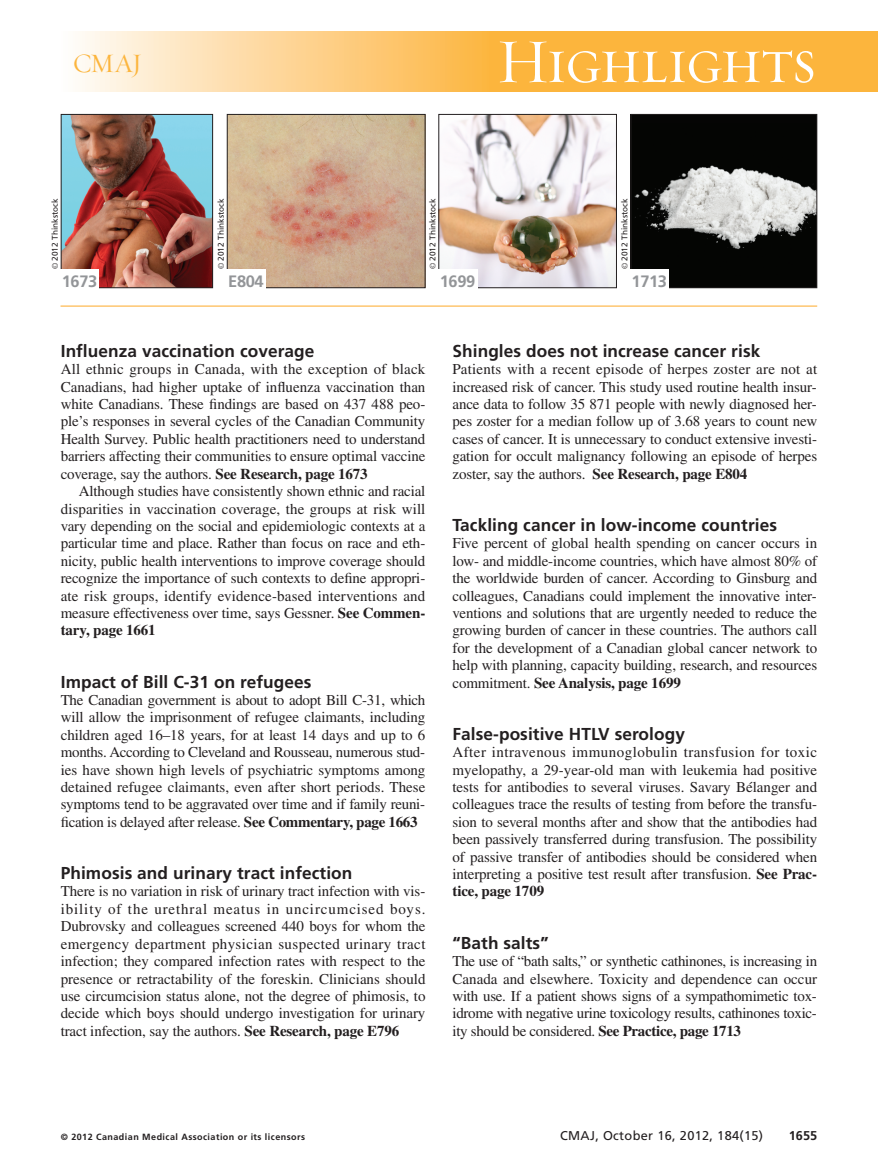
<style>
.page{position:relative;width:878px;height:1175px;background:#fff}
.page>*{position:absolute;margin:0;border:0;box-sizing:border-box;transform-origin:0 0}
.t1{font:63px "Requiem Display HTF Small Caps";letter-spacing:-.03em;color:#fff}
.t2{font:27px "Requiem Display HTF Roman";color:#fcb53d}
.t3{font:700 17.25px "Frutiger LT Std";letter-spacing:.005em;color:#231f20}
.t4{font:700 16.5px "Frutiger LT Std";letter-spacing:-.025em;color:#939598}
.t5{font:15px/17.4px "Times LT Std";letter-spacing:-.01em;color:#231f20;text-align:justify}
.t6{font:12.75px "Frutiger LT Std";letter-spacing:.025em;color:#231f20}
.t7{font:700 12.75px "Frutiger LT Std";color:#231f20}
.t8{font:700 9px "Frutiger LT Std";letter-spacing:.05em;color:#231f20}
.t9{font:8.25px "Frutiger LT Std";color:#231f20}
.s1{font-family:"Times"}
.s2{font-weight:700}
</style>
<div class="page">
<div style="left:467px;top:32px;width:411px;height:60px;background:#fcb53d"></div>
<div style="left:61px;top:32px;width:427px;height:60px;background:linear-gradient(to right,#fefcf9,#fdb542)"></div>
<hr style="left:60px;top:305px;width:757px;height:2px;background:#fec670">
<img style="left:63px;top:116px;width:148px;height:170px">
<div style="left:61px;top:114px;width:152px;height:174px;border:1px solid #231f20"></div>
<div style="left:60px;top:269px;width:39px;height:28px;background:#fff"></div>
<img style="left:229px;top:116px;width:194px;height:170px">
<div style="left:227px;top:114px;width:198px;height:174px;border:1px solid #231f20"></div>
<div style="left:226px;top:269px;width:40px;height:28px;background:#fff"></div>
<img style="left:440px;top:116px;width:175px;height:170px">
<div style="left:438px;top:114px;width:179px;height:174px;border:1px solid #231f20"></div>
<div style="left:438px;top:269px;width:39px;height:28px;background:#fff"></div>
<img style="left:632px;top:116px;width:183px;height:170px">
<div style="left:630px;top:114px;width:187px;height:174px;border:1px solid #231f20"></div>
<div style="left:630px;top:269px;width:38px;height:28px;background:#fff"></div>
<h2 class="t2" style="left:73px;top:47px;width:71px">CMAJ</h2>
<p class="t9" style="left:52px;top:269px;width:72px;rotate:-90deg"><span class="s1">©</span> 2012 Thinkstock</p>
<p class="t4" style="left:62px;top:275px;width:37px">1673</p>
<p class="t9" style="left:218px;top:269px;width:72px;rotate:-90deg"><span class="s1">©</span> 2012 Thinkstock</p>
<p class="t4" style="left:228px;top:275px;width:37px">E804</p>
<h1 class="t1" style="left:496px;top:23px;width:321px">Highlights</h1>
<p class="t9" style="left:429px;top:269px;width:72px;rotate:-90deg"><span class="s1">©</span> 2012 Thinkstock</p>
<p class="t4" style="left:440px;top:275px;width:37px">1699</p>
<p class="t9" style="left:621px;top:269px;width:72px;rotate:-90deg"><span class="s1">©</span> 2012 Thinkstock</p>
<p class="t4" style="left:631px;top:275px;width:37px">1713</p>
<p class="t3" style="left:61px;top:344px;width:255px">Influenza vaccination coverage</p>
<p class="t5" style="left:61px;top:362px;width:366px">All ethnic groups in Canada, with the exception of black Canadians, had higher uptake of influenza vaccination than white Canadians. These findings are based on 437 488 peo&shy;ple’s responses in several cycles of the Canadian Community Health Survey. Public health practitioners need to understand barriers affecting their communities to ensure optimal vaccine coverage, say the authors. <span class="s2">See Research, page 1673</span></p>
<p class="t5" style="left:61px;top:484px;width:366px;text-indent:18px">Although studies have consistently shown ethnic and racial disparities in vaccination coverage, the groups at risk will vary depending on the social and epidemiologic contexts at a particular time and place. Rather than focus on race and eth&shy;nicity, public health interventions to improve coverage should recognize the importance of such contexts to define appropri&shy;ate risk groups, identify evidence-based interventions and measure effectiveness over time, says Gessner. <span class="s2">See Commen&shy;tary, page 1661</span></p>
<p class="t3" style="left:61px;top:674px;width:252px">Impact of Bill C-31 on refugees</p>
<p class="t5" style="left:61px;top:693px;width:366px">The Canadian government is about to adopt Bill C-31, which will allow the imprisonment of refugee claimants, including children aged 16–18 years, for at least 14 days and up to 6 months. According to Cleveland and Rousseau, numerous stud&shy;ies have shown high levels of psychiatric symptoms among detained refugee claimants, even after short periods. These symptoms tend to be aggravated over time and if family reuni&shy;fication is delayed after release. <span class="s2">See Commentary, page 1663</span></p>
<p class="t3" style="left:61px;top:866px;width:293px">Phimosis and urinary tract infection</p>
<p class="t5" style="left:61px;top:884px;width:366px">There is no variation in risk of urinary tract infection with vis&shy;ibility of the urethral meatus in uncircumcised boys.<br>Dubrovsky and colleagues screened 440 boys for whom the emergency department physician suspected urinary tract infection; they compared infection rates with respect to the presence or retractability of the foreskin. Clinicians should use circumcision status alone, not the degree of phimosis, to decide which boys should undergo investigation for urinary tract infection, say the authors. <span class="s2">See Research, page E796</span></p>
<p class="t3" style="left:452px;top:344px;width:309px">Shingles does not increase cancer risk</p>
<p class="t5" style="left:452px;top:362px;width:366px">Patients with a recent episode of herpes zoster are not at increased risk of cancer. This study used routine health insur&shy;ance data to follow 35 871 people with newly diagnosed her&shy;pes zoster for a median follow up of 3.68 years to count new cases of cancer. It is unnecessary to conduct extensive investi&shy;gation for occult malignancy following an episode of herpes zoster, say the authors. <span class="s2">See Research, page E804</span></p>
<p class="t3" style="left:452px;top:518px;width:326px">Tackling cancer in low-income countries</p>
<p class="t5" style="left:452px;top:536px;width:366px">Five percent of global health spending on cancer occurs in low- and middle-income countries, which have almost 80% of the worldwide burden of cancer. According to Ginsburg and colleagues, Canadians could implement the innovative inter&shy;ventions and solutions that are urgently needed to reduce the growing burden of cancer in these countries. The authors call for the development of a Canadian global cancer network to help with planning, capacity building, research, and resources commitment. <span class="s2">See Analysis, page 1699</span></p>
<p class="t3" style="left:452px;top:727px;width:234px">False-positive HTLV serology</p>
<p class="t5" style="left:452px;top:745px;width:366px">After intravenous immunoglobulin transfusion for toxic myelopathy, a 29-year-old man with leukemia had positive tests for antibodies to several viruses. Savary Bélanger and colleagues trace the results of testing from before the transfu&shy;sion to several months after and show that the antibodies had been passively transferred during transfusion. The possibility of passive transfer of antibodies should be considered when interpreting a positive test result after transfusion. <span class="s2">See Prac&shy;tice, page 1709</span></p>
<p class="t3" style="left:452px;top:935px;width:98px">“Bath salts”</p>
<p class="t5" style="left:452px;top:954px;width:366px">The use of “bath salts,” or synthetic cathinones, is increasing in Canada and elsewhere. Toxicity and dependence can occur with use. If a patient shows signs of a sympathomimetic tox&shy;idrome with negative urine toxicology results, cathinones toxic&shy;ity should be considered. <span class="s2">See Practice, page 1713</span></p>
<p class="t8" style="left:61px;top:1132px;width:246px">© 2012 Canadian Medical Association or its licensors</p>
<p class="t6" style="left:560px;top:1130px;width:205px">CMAJ, October 16, 2012, 184(15)</p>
<p class="t7" style="left:788px;top:1130px;width:30px">1655</p>
</div>
